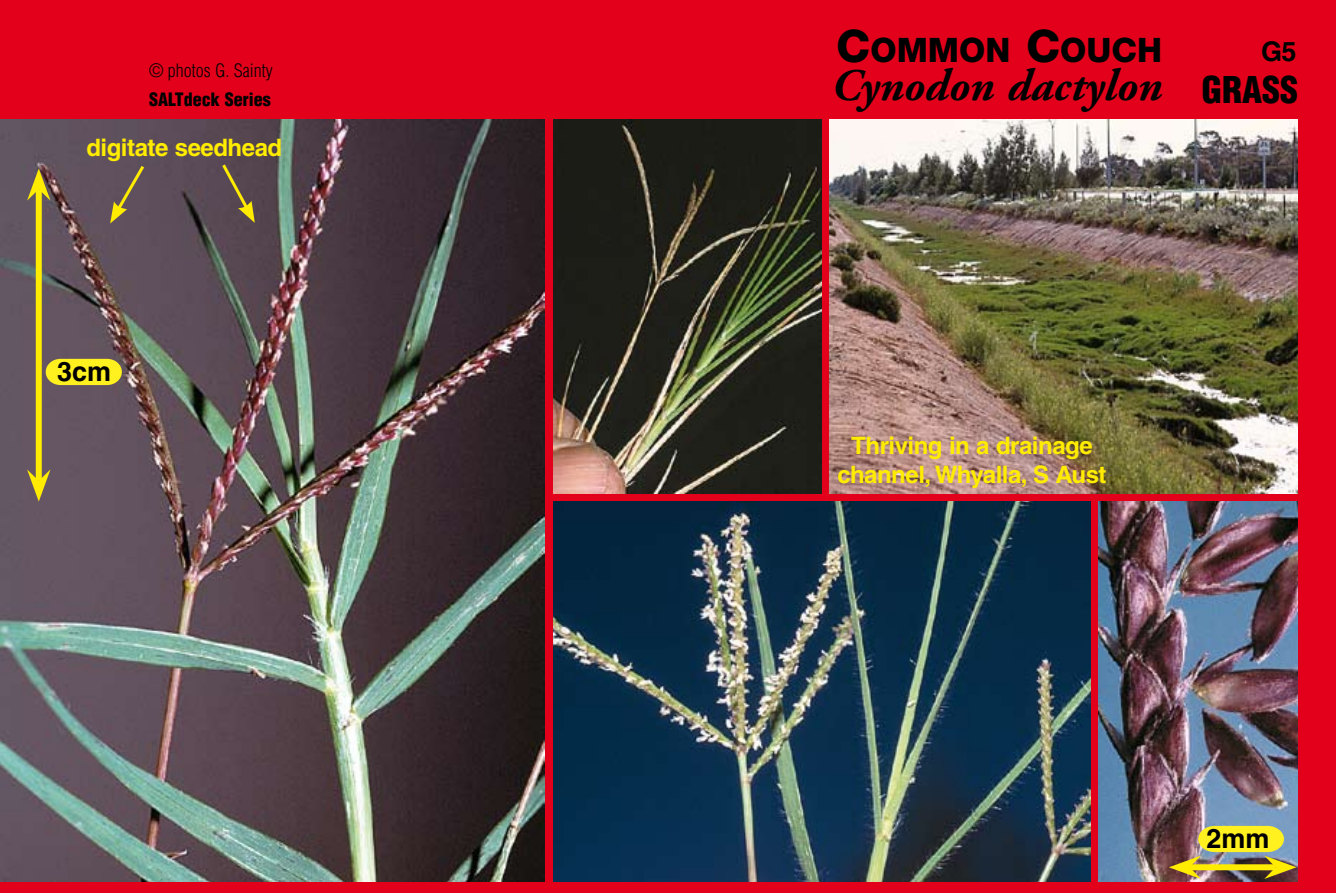
<style>
.page{position:relative;width:1336px;height:893px;background:#fff}
.page>*{position:absolute;margin:0;border:0;box-sizing:border-box;transform-origin:0 0}
.t1{font:italic 700 45px "Adobe Garamond";color:#000}
.t2{font:900 condensed 36px "Helvetica";color:#000}
.t3{font:800 33.6px "Helvetica Neue";color:#000}
.t4{font:700 27px "Helvetica";color:#000}
.t5{font:700 24px/28.8px "Helvetica";letter-spacing:-.02em;color:#ffec00;text-align:center}
.t6{font:300 condensed 18px "Helvetica";color:#000}
.t7{font:900 condensed 18px "Helvetica";color:#000}
.s1{font-size:45px}
</style>
<div class="page">
<div style="left:0;top:0;width:1335px;height:893px;background:#e2001a"></div>
<img style="left:0;top:119px;width:544px;height:763px">
<img style="left:553px;top:119px;width:267px;height:374px">
<svg style="left:46px;top:359px;width:76px;height:26px"></svg>
<div style="left:36px;top:189px;width:6px;height:292px;background:#ffec00"></div>
<svg style="left:27px;top:469px;width:23px;height:33px"></svg>
<svg style="left:27px;top:168px;width:23px;height:33px"></svg>
<img style="left:553px;top:501px;width:537px;height:381px">
<img style="left:1098px;top:501px;width:199px;height:381px">
<img style="left:1168px;top:826px;width:128px;height:53px">
<img style="left:829px;top:119px;width:468px;height:374px">
<svg style="left:110px;top:163px;width:37px;height:60px"></svg>
<svg style="left:219px;top:161px;width:36px;height:62px"></svg>
<p class="t6" style="left:149px;top:59px;width:125px">© photos G. Sainty</p>
<p class="t7" style="left:149px;top:88px;width:123px">SALTdeck Series</p>
<p class="t5" style="left:86px;top:133px;width:197px">digitate seedhead</p>
<p class="t4" style="left:57px;top:355px;width:56px">3cm</p>
<h3 class="t3" style="left:836px;top:30px;width:327px"><span class="s1">C</span>OMMON <span class="s1">C</span>OUCH</h3>
<h1 class="t1" style="left:831px;top:61px;width:332px">Cynodon dactylon</h1>
<p class="t4" style="left:1260px;top:35px;width:37px">G5</p>
<h2 class="t2" style="left:1201px;top:67px;width:60px">grass</h2>
<p class="t5" style="left:837px;top:431px;width:271px">Thriving in a drainage channel, Whyalla, S Aust</p>
<p class="t4" style="left:1206px;top:822px;width:65px">2mm</p>
</div>
